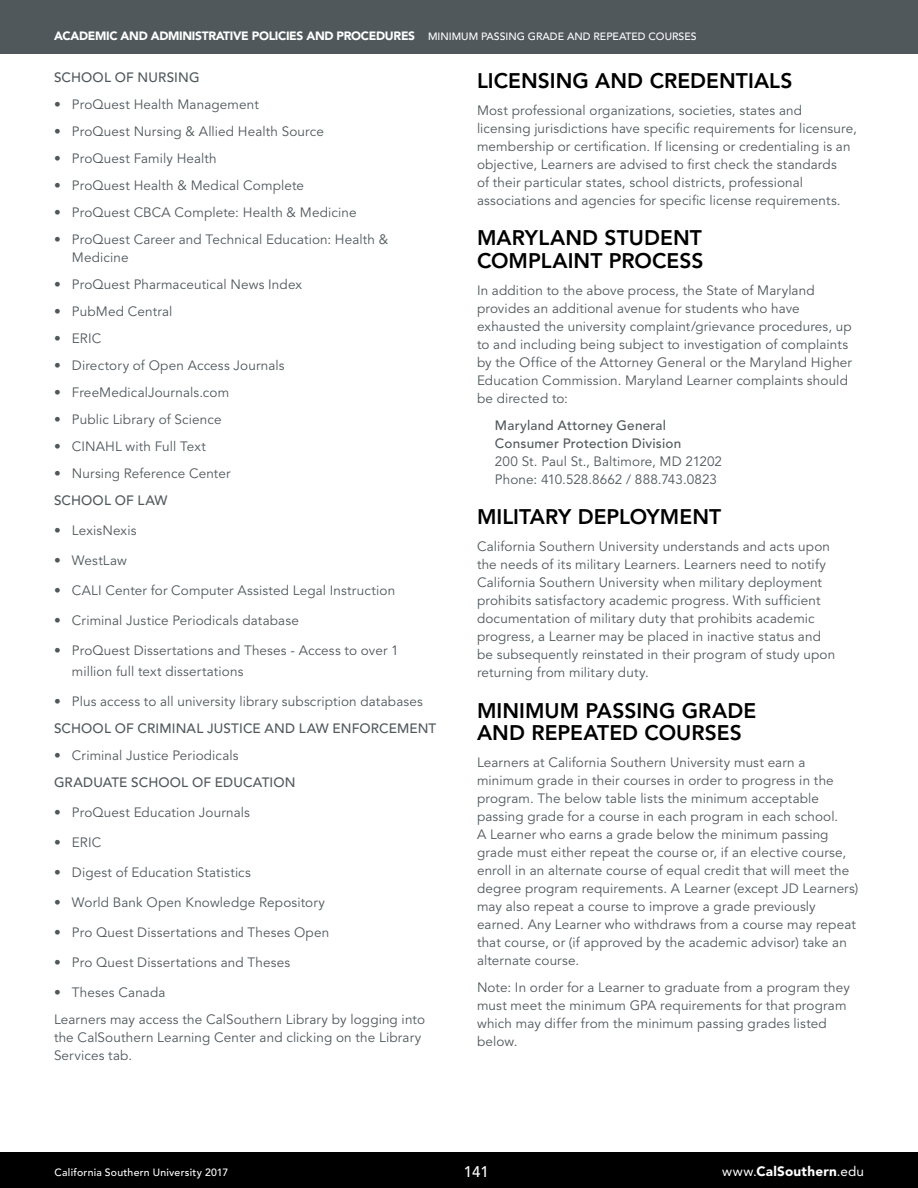
<style>
.page{position:relative;width:918px;height:1188px;background:#fff}
.page>*{position:absolute;margin:0;border:0;box-sizing:border-box;transform-origin:0 0}
.t1{font:800 21px/22.5px "Avenir LT Std";color:#000}
.t2{font:500 15.3px "Avenir LT Std";color:#fff}
.t3{font:13.5px/18px "Avenir LT Std";letter-spacing:.01em;color:#50585c}
.t4{font:500 13.5px/18px "Avenir LT Std";letter-spacing:.01em;color:#50585c}
.t5{font:900 13.5px "Avenir LT Std";letter-spacing:.015em;color:#fff}
.t6{font:900 12px "Avenir LT Std";letter-spacing:-.025em;color:#fff}
.t7{font:500 10.5px "Avenir LT Std";letter-spacing:.025em;color:#fff}
.s1{font-weight:500;font-size:10.5px}
.s2{font-weight:400}
</style>
<div class="page">
<div style="left:0;top:0;width:918px;height:54px;background:#50585c"></div>
<div style="left:0;top:1152px;width:918px;height:36px;background:#000"></div>
<p class="t6" style="left:54px;top:29px;width:77px">ACADEMIC and</p>
<p class="t6" style="left:151px;top:29px;width:295px">ADMINISTRATIVE POLICIES AND PROCEDURES <span class="s1">Minimum</span></p>
<p class="t7" style="left:481px;top:31px;width:13px">Passing</p>
<p class="t7" style="left:528px;top:31px;width:16px">Grade</p>
<p class="t7" style="left:567px;top:31px;width:9px">and</p>
<p class="t7" style="left:594px;top:31px;width:14px">Repeated</p>
<p class="t7" style="left:649px;top:31px;width:15px">Courses</p>
<p class="t4" style="left:54px;top:69px;width:147px">SCHOOL OF NURSING</p>
<p class="t3" style="left:54px;top:96px;width:206px">• ProQuest Health Management</p>
<p class="t3" style="left:54px;top:123px;width:271px">• ProQuest Nursing &amp; Allied Health Source</p>
<p class="t3" style="left:54px;top:150px;width:164px">• ProQuest Family Health</p>
<p class="t3" style="left:54px;top:177px;width:252px">• ProQuest Health &amp; Medical Complete</p>
<p class="t3" style="left:54px;top:204px;width:304px">• ProQuest CBCA Complete: Health &amp; Medicine</p>
<p class="t3" style="left:72px;top:231px;width:318px;text-indent:-18px">• ProQuest Career and Technical Education: Health &amp;<br>Medicine</p>
<p class="t3" style="left:54px;top:276px;width:250px">• ProQuest Pharmaceutical News Index</p>
<p class="t3" style="left:54px;top:303px;width:120px">• PubMed Central</p>
<p class="t3" style="left:54px;top:330px;width:49px">• ERIC</p>
<p class="t3" style="left:54px;top:357px;width:232px">• Directory of Open Access Journals</p>
<p class="t3" style="left:54px;top:384px;width:177px">• FreeMedicalJournals.com</p>
<p class="t3" style="left:54px;top:411px;width:169px">• Public Library of Science</p>
<p class="t3" style="left:54px;top:438px;width:153px">• CINAHL with Full Text</p>
<p class="t3" style="left:54px;top:465px;width:178px">• Nursing Reference Center</p>
<p class="t4" style="left:54px;top:492px;width:115px">SCHOOL OF LAW</p>
<p class="t3" style="left:54px;top:522px;width:84px">• LexisNexis</p>
<p class="t3" style="left:54px;top:552px;width:74px">• WestLaw</p>
<p class="t3" style="left:54px;top:582px;width:343px">• CALI Center for Computer Assisted Legal Instruction</p>
<p class="t3" style="left:54px;top:612px;width:246px">• Criminal Justice Periodicals database</p>
<p class="t3" style="left:72px;top:640px;width:328px;line-height:21px;text-indent:-18px">• ProQuest Dissertations and Theses - Access to over 1 million full text dissertations</p>
<p class="t3" style="left:54px;top:693px;width:370px">• Plus access to all university library subscription databases</p>
<p class="t4" style="left:54px;top:720px;width:384px">SCHOOL OF CRIMINAL JUSTICE AND LAW ENFORCEMENT</p>
<p class="t3" style="left:54px;top:747px;width:186px">• Criminal Justice Periodicals</p>
<p class="t4" style="left:54px;top:774px;width:243px">GRADUATE SCHOOL OF EDUCATION</p>
<p class="t3" style="left:54px;top:804px;width:198px">• ProQuest Education Journals</p>
<p class="t3" style="left:54px;top:834px;width:49px">• ERIC</p>
<p class="t3" style="left:54px;top:864px;width:199px">• Digest of Education Statistics</p>
<p class="t3" style="left:54px;top:894px;width:273px">• World Bank Open Knowledge Repository</p>
<p class="t3" style="left:54px;top:924px;width:277px">• Pro Quest Dissertations and Theses Open</p>
<p class="t3" style="left:54px;top:954px;width:238px">• Pro Quest Dissertations and Theses</p>
<p class="t3" style="left:54px;top:979px;width:373px;line-height:27px">• Theses Canada<br>Learners may access the CalSouthern Library by logging into</p>
<p class="t3" style="left:54px;top:1029px;width:369px">the CalSouthern Learning Center and clicking on the Library<br>Services tab.</p>
<h1 class="t1" style="left:477px;top:69px;width:317px">LICENSING AND CREDENTIALS</h1>
<p class="t3" style="left:477px;top:102px;width:381px">Most professional organizations, societies, states and licensing jurisdictions have specific requirements for licensure, membership or certification. If licensing or credentialing is an objective, Learners are advised to first check the standards<br>of their particular states, school districts, professional associations and agencies for specific license requirements.</p>
<h1 class="t1" style="left:477px;top:227px;width:228px">MARYLAND STUDENT<br>COMPLAINT PROCESS</h1>
<p class="t3" style="left:477px;top:282px;width:377px">In addition to the above process, the State of Maryland provides an additional avenue for students who have exhausted the university complaint/grievance procedures, up to and including being subject to investigation of complaints by the Office of the Attorney General or the Maryland Higher Education Commission. Maryland Learner complaints should be directed to:</p>
<p class="t4" style="left:495px;top:417px;width:188px">Maryland Attorney General<br>Consumer Protection Division</p>
<p class="t3" style="left:495px;top:453px;width:229px">200 St. Paul St., Baltimore, MD 21202<br>Phone: 410.528.8662 / 888.743.0823</p>
<h1 class="t1" style="left:477px;top:506px;width:246px">MILITARY DEPLOYMENT</h1>
<p class="t3" style="left:477px;top:538px;width:360px">California Southern University understands and acts upon the needs of its military Learners. Learners need to notify California Southern University when military deployment prohibits satisfactory academic progress. With sufficient documentation of military duty that prohibits academic progress, a Learner may be placed in inactive status and be subsequently reinstated in their program of study upon returning from military duty.</p>
<h1 class="t1" style="left:477px;top:699px;width:281px">MINIMUM PASSING GRADE<br>AND REPEATED COURSES</h1>
<p class="t3" style="left:477px;top:754px;width:383px">Learners at California Southern University must earn a minimum grade in their courses in order to progress in the program. The below table lists the minimum acceptable passing grade for a course in each program in each school.<br>A Learner who earns a grade below the minimum passing grade must either repeat the course or, if an elective course, enroll in an alternate course of equal credit that will meet the degree program requirements. A Learner (except JD Learners) may also repeat a course to improve a grade previously earned. Any Learner who withdraws from a course may repeat that course, or (if approved by the academic advisor) take an alternate course.</p>
<p class="t3" style="left:477px;top:979px;width:374px">Note: In order for a Learner to graduate from a program they must meet the minimum GPA requirements for that program which may differ from the minimum passing grades listed below.</p>
<p class="t7" style="left:54px;top:1166px;width:175px">California Southern University 2017</p>
<p class="t5" style="left:722px;top:1163px;width:143px"><span class="s2">www.</span>CalSouthern<span class="s2">.edu</span></p>
<p class="t2" style="left:464px;top:1163px;width:27px">141</p>
</div>
